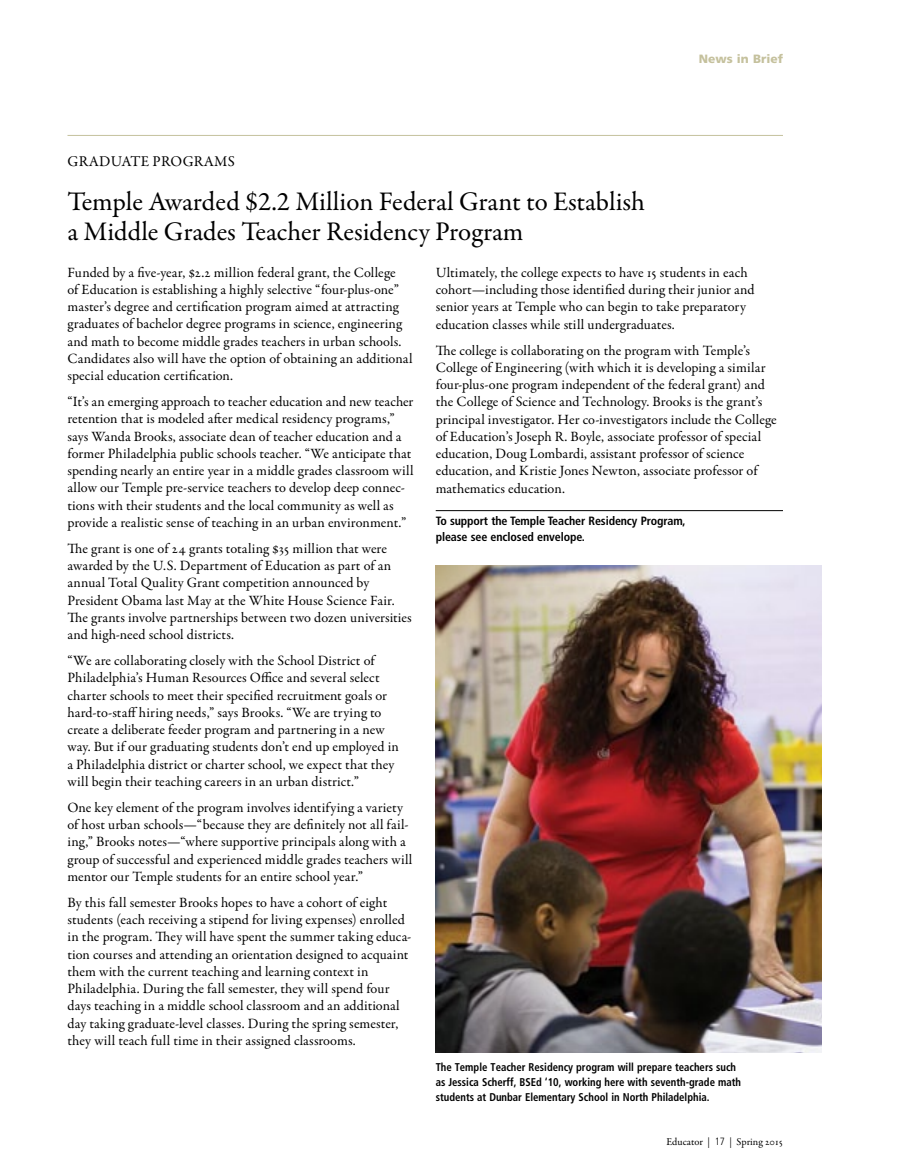
<style>
.page{position:relative;width:918px;height:1175px;background:#fff}
.page>*{position:absolute;margin:0;border:0;box-sizing:border-box;transform-origin:0 0}
.t1{font:27px/30px "Garamond Premr Pro";letter-spacing:-.005em;color:#000}
.t2{font:15px "Garamond Premr Pro";letter-spacing:.02em;color:#000}
.t3{font:14.25px/17.2px "Garamond Premr Pro";letter-spacing:.005em;color:#000}
.t4{font:700 condensed 12px/16.5px "Frutiger LT Std";letter-spacing:-.01em;color:#000}
.t5{font:900 12px "Frutiger LT Std";color:#c5c19d}
.t6{font:700 condensed 11.25px/15px "Frutiger LT Std";color:#000;scale:.95 1}
.t7{font:10.5px "Garamond Premr Pro";color:#000}
.s1{font-family:"Helvetica Neue LT Std";font-weight:100;font-size:15px}
.s2{font-family:"Frutiger LT Std";font-weight:300;font-stretch:condensed}
</style>
<div class="page">
<hr style="left:68px;top:135px;width:715px;height:1px;background:#c5c19d">
<hr style="left:436px;top:510px;width:347px;height:1px;background:#000">
<img style="left:436px;top:565px;width:386px;height:487px">
<p class="t5" style="left:699px;top:52px;width:86px">News in Brief</p>
<h3 class="t2" style="left:68px;top:152px;width:169px">GRADUATE PROGRAMS</h3>
<h4 class="t1" style="left:68px;top:187px;width:579px">Temple Awarded $2.2 Million Federal Grant to Establish a Middle Grades Teacher Residency Program</h4>
<p class="t3" style="left:68px;top:264px;width:346px">Funded by a five-year, $2.2 million federal grant, the College<br>of Education is establishing a highly selective “four-plus-one” master’s degree and certification program aimed at attracting graduates of bachelor degree programs in science, engineering and math to become middle grades teachers in urban schools.<br>Candidates also will have the option of obtaining an additional special education certification.</p>
<p class="t3" style="left:68px;top:393px;width:348px">“It’s an emerging approach to teacher education and new teacher retention that is modeled after medical residency programs,” says Wanda Brooks, associate dean of teacher education and a former Philadelphia public schools teacher. “We anticipate that spending nearly an entire year in a middle grades classroom will allow our Temple pre-service teachers to develop deep connec&shy;tions with their students and the local community as well as provide a realistic sense of teaching in an urban environment.”</p>
<p class="t3" style="left:68px;top:540px;width:346px">The grant is one of 24 grants totaling $35 million that were awarded by the U.S. Department of Education as part of an annual Total Quality Grant competition announced by President Obama last May at the White House Science Fair.<br>The grants involve partnerships between two dozen universities and high-need school districts.</p>
<p class="t3" style="left:68px;top:652px;width:333px">“We are collaborating closely with the School District of Philadelphia’s Human Resources Office and several select charter schools to meet their specified recruitment goals or hard-to-staff hiring needs,” says Brooks. “We are trying to create a deliberate feeder program and partnering in a new way. But if our graduating students don’t end up employed in a Philadelphia district or charter school, we expect that they will begin their teaching careers in an urban district.”</p>
<p class="t3" style="left:68px;top:799px;width:346px">One key element of the program involves identifying a variety of host urban schools—“because they are definitely not all fail&shy;ing,” Brooks notes—“where supportive principals along with a group of successful and experienced middle grades teachers will mentor our Temple students for an entire school year.”</p>
<p class="t3" style="left:68px;top:894px;width:345px">By this fall semester Brooks hopes to have a cohort of eight students (each receiving a stipend for living expenses) enrolled in the program. They will have spent the summer taking educa&shy;tion courses and attending an orientation designed to acquaint them with the current teaching and learning context in Philadelphia. During the fall semester, they will spend four days teaching in a middle school classroom and an additional day taking graduate-level classes. During the spring semester, they will teach full time in their assigned classrooms.</p>
<p class="t3" style="left:436px;top:264px;width:320px">Ultimately, the college expects to have 15 students in each cohort—including those identified during their junior and senior years at Temple who can begin to take preparatory education classes while still undergraduates.</p>
<p class="t3" style="left:436px;top:342px;width:343px">The college is collaborating on the program with Temple’s College of Engineering (with which it is developing a similar four-plus-one program independent of the federal grant) and the College of Science and Technology. Brooks is the grant’s principal investigator. Her co-investigators include the College of Education’s Joseph R. Boyle, associate professor of special education, Doug Lombardi, assistant professor of science education, and Kristie Jones Newton, associate professor of mathematics education.</p>
<p class="t4" style="left:436px;top:512px;width:251px">To support the Temple Teacher Residency Program, please see enclosed envelope.</p>
<p class="t6" style="left:436px;top:1059px;width:323px">The Temple Teacher Residency program will prepare teachers such as Jessica Scherff, BSEd ‘10, working here with seventh-grade math students at Dunbar Elementary School in North Philadelphia.</p>
<p class="t7" style="left:666px;top:1135px;width:118px">Educator <span class="s1">l</span> <span class="s2">17</span> <span class="s1">l</span> Spring 2015</p>
</div>
